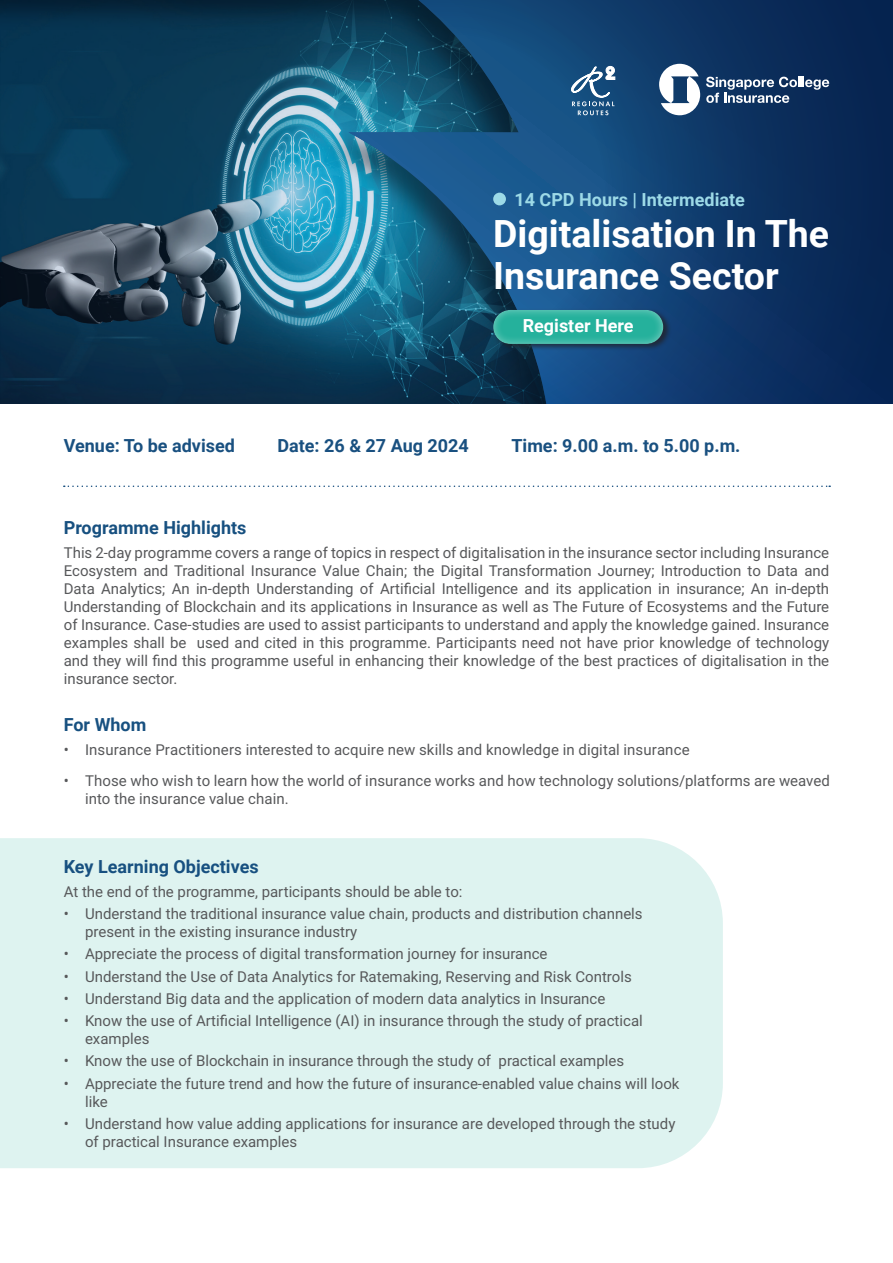
<style>
.page{position:relative;width:893px;height:1263px;background:#fff}
.page>*{position:absolute;margin:0;border:0;box-sizing:border-box;transform-origin:0 0}
.t1{font:700 37.5px/42px "Roboto";color:#fff}
.t2{font:700 18px "Roboto";color:#195080}
.t3{font:700 18px "Roboto";color:#175080}
.t4{font:700 18px "Roboto";color:#9ddae7}
.t5{font:700 18px "Roboto";color:#fff}
.t6{font:15px/18px "Roboto";color:#57585a}
</style>
<div class="page">
<svg style="left:64px;top:485px;width:766px;height:2px"></svg>
<div style="left:0;top:838px;width:723px;height:330px;background:#def3f0"></div>
<svg style="left:548px;top:0;width:345px;height:404px;background:#0e3768"></svg>
<div style="left:0;top:0;width:548px;height:405px;background:#231f20;opacity:.6"></div>
<svg style="left:706px;top:77px;width:123px;height:26px;background:#506889"></svg>
<svg style="left:659px;top:64px;width:41px;height:51px"></svg>
<div style="left:492px;top:308px;width:179px;height:43px;background:#231f20;opacity:.7"></div>
<div style="left:490px;top:309px;width:174px;height:37px;background:#fff;opacity:.5"></div>
<div style="left:493px;top:193px;width:13px;height:12px;background:#9ddae7;border-radius:50%"></div>
<svg style="left:570px;top:64px;width:45px;height:51px;background:#49749a"></svg>
<p class="t4" style="left:514px;top:187px;width:232px">14 CPD Hours | Intermediate</p>
<h1 class="t1" style="left:493px;top:211px;width:338px">Digitalisation In The<br>Insurance Sector</h1>
<p class="t5" style="left:523px;top:313px;width:112px">Register Here</p>
<p class="t2" style="left:64px;top:432px;width:173px">Venue: To be advised</p>
<p class="t2" style="left:277px;top:432px;width:193px">Date: 26 &amp; 27 Aug 2024</p>
<p class="t2" style="left:511px;top:432px;width:231px">Time: 9.00 a.m. to 5.00 p.m.</p>
<p class="t3" style="left:64px;top:515px;width:184px">Programme Highlights</p>
<p class="t6" style="left:64px;top:543px;width:767px;text-align:justify">This 2-day programme covers a range of topics in respect of digitalisation in the insurance sector including Insurance Ecosystem and Traditional Insurance Value Chain; the Digital Transformation Journey; Introduction to Data and Data Analytics; An in-depth Understanding of Artificial Intelligence and its application in insurance; An in-depth Understanding of Blockchain and its applications in Insurance as well as The Future of Ecosystems and the Future of Insurance. Case-studies are used to assist participants to understand and apply the knowledge gained. Insurance examples shall be used and cited in this programme. Participants need not have prior knowledge of technology and they will find this programme useful in enhancing their knowledge of the best practices of digitalisation in the insurance sector.</p>
<p class="t3" style="left:64px;top:712px;width:84px">For Whom</p>
<p class="t6" style="left:64px;top:740px;width:627px">• Insurance Practitioners interested to acquire new skills and knowledge in digital insurance</p>
<p class="t6" style="left:85px;top:771px;width:746px;text-indent:-21px">• Those who wish to learn how the world of insurance works and how technology solutions/platforms are weaved into the insurance value chain.</p>
<p class="t3" style="left:64px;top:854px;width:196px">Key Learning Objectives</p>
<p class="t6" style="left:64px;top:882px;width:400px">At the end of the programme, participants should be able to:</p>
<p class="t6" style="left:85px;top:904px;width:559px;text-indent:-21px">• Understand the traditional insurance value chain, products and distribution channels present in the existing insurance industry</p>
<p class="t6" style="left:64px;top:944px;width:485px">• Appreciate the process of digital transformation journey for insurance</p>
<p class="t6" style="left:64px;top:967px;width:569px">• Understand the Use of Data Analytics for Ratemaking, Reserving and Risk Controls</p>
<p class="t6" style="left:64px;top:989px;width:543px">• Understand Big data and the application of modern data analytics in Insurance</p>
<p class="t6" style="left:85px;top:1011px;width:559px;text-indent:-21px">• Know the use of Artificial Intelligence (AI) in insurance through the study of practical examples</p>
<p class="t6" style="left:64px;top:1051px;width:562px">• Know the use of Blockchain in insurance through the study of practical examples</p>
<p class="t6" style="left:85px;top:1074px;width:596px;text-indent:-21px">• Appreciate the future trend and how the future of insurance-enabled value chains will look like</p>
<p class="t6" style="left:85px;top:1114px;width:592px;text-indent:-21px">• Understand how value adding applications for insurance are developed through the study of practical Insurance examples</p>
</div>
